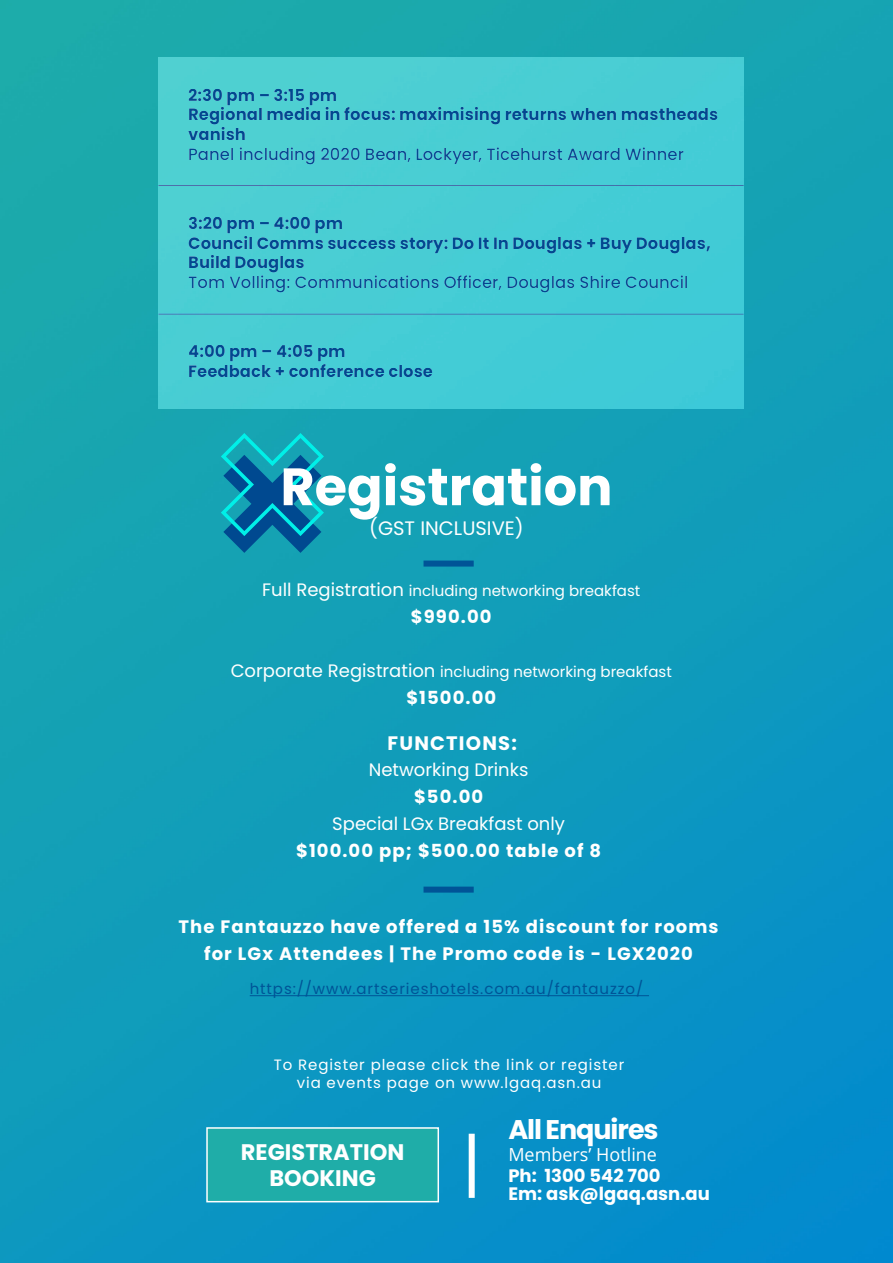
<style>
.page{position:relative;width:893px;height:1263px;background:#fff}
.page>*{position:absolute;margin:0;border:0;box-sizing:border-box;transform-origin:0 0}
.t1{font:700 52.5px "Poppins";color:#fff}
.t2{font:700 27px "Poppins";letter-spacing:-.04em;color:#fff}
.t3{font:700 22.5px/25.5px "Poppins";color:#fff;text-align:center}
.t4{font:19.5px "Poppins";color:#fff}
.t5{font:700 19.5px "Poppins";letter-spacing:.06em;color:#fff}
.t6{font:700 18px/27px "Poppins";letter-spacing:.06em;color:#fff;text-align:center}
.t7{font:18px "Poppins";color:#fff}
.t8{font:700 18px/18px "Poppins";color:#fff}
.t9{font:18px "Open Sans";color:#fff}
.t10{font:700 16.5px/19.8px "Poppins";color:#004990}
.t11{font:500 16.5px "Poppins";color:#004990}
.t12{font:15px "Poppins";color:#fff}
.t13{font:15px/18px "Poppins";letter-spacing:.06em;color:#fff;text-align:center}
.t14{font:15px "Poppins";letter-spacing:.06em;color:#005497}
.s1{font-size:18px}
</style>
<div class="page">
<img style="left:0;top:0;width:893px;height:1263px">
<svg style="left:158px;top:57px;width:586px;height:346px;background:#47ccd4"></svg>
<hr style="left:158px;top:185px;width:586px;height:1px;background:#25408f">
<hr style="left:158px;top:314px;width:586px;height:1px;background:#004990">
<div style="left:423px;top:560px;width:51px;height:6px;background:#005497"></div>
<div style="left:423px;top:887px;width:51px;height:6px;background:#005497"></div>
<div style="left:469px;top:1134px;width:6px;height:64px;background:#fff"></div>
<div style="left:206px;top:1127px;width:233px;height:75px;background:#1fada8;border:2px solid #fff"></div>
<hr style="left:250px;top:995px;width:399px;height:1px;background:#005497">
<svg style="left:218px;top:430px;width:108px;height:123px;background:#0b8aac"></svg>
<p class="t10" style="left:188px;top:85px;width:532px">2:30 pm – 3:15 pm<br>Regional media in focus: maximising returns when mastheads vanish</p>
<p class="t11" style="left:188px;top:145px;width:497px">Panel including 2020 Bean, Lockyer, Ticehurst Award Winner</p>
<p class="t10" style="left:188px;top:213px;width:524px">3:20 pm – 4:00 pm<br>Council Comms success story: Do It In Douglas + Buy Douglas,<br>Build Douglas</p>
<p class="t11" style="left:188px;top:273px;width:502px">Tom Volling: Communications Officer, Douglas Shire Council</p>
<p class="t10" style="left:188px;top:342px;width:246px">4:00 pm – 4:05 pm<br>Feedback + conference close</p>
<h1 class="t1" style="left:280px;top:456px;width:334px">Registration</h1>
<p class="t4" style="left:369px;top:517px;width:156px">(GST INCLUSIVE)</p>
<p class="t12" style="left:262px;top:582px;width:380px"><span class="s1">Full Registration</span> including networking breakfast</p>
<p class="t6" style="left:411px;top:603px;width:82px">$990.00</p>
<p class="t12" style="left:231px;top:663px;width:443px"><span class="s1">Corporate Registration</span> including networking breakfast</p>
<p class="t6" style="left:406px;top:684px;width:91px">$1500.00</p>
<p class="t5" style="left:388px;top:731px;width:131px">FUNCTIONS:</p>
<p class="t7" style="left:369px;top:759px;width:161px">Networking Drinks</p>
<p class="t6" style="left:414px;top:783px;width:71px">$50.00</p>
<p class="t7" style="left:332px;top:813px;width:234px">Special LGx Breakfast only</p>
<p class="t6" style="left:296px;top:837px;width:307px">$100.00 pp; $500.00 table of 8</p>
<p class="t6" style="left:179px;top:913px;width:542px">The Fantauzzo have offered a 15% discount for rooms for LGx Attendees | The Promo code is - LGX2020</p>
<p class="t14" style="left:250px;top:980px;width:395px">https://www.artserieshotels.com.au/fantauzzo/</p>
<p class="t13" style="left:274px;top:1055px;width:352px">To Register please click the link or register via events page on www.lgaq.asn.au</p>
<h3 class="t3" style="left:241px;top:1140px;width:165px">REGISTRATION<br>BOOKING</h3>
<h2 class="t2" style="left:508px;top:1114px;width:152px">All Enquires</h2>
<p class="t9" style="left:508px;top:1142px;width:150px">Members’ Hotline</p>
<p class="t8" style="left:508px;top:1166px;width:203px">Ph: 1300 542 700<br>Em: ask@lgaq.asn.au</p>
</div>
